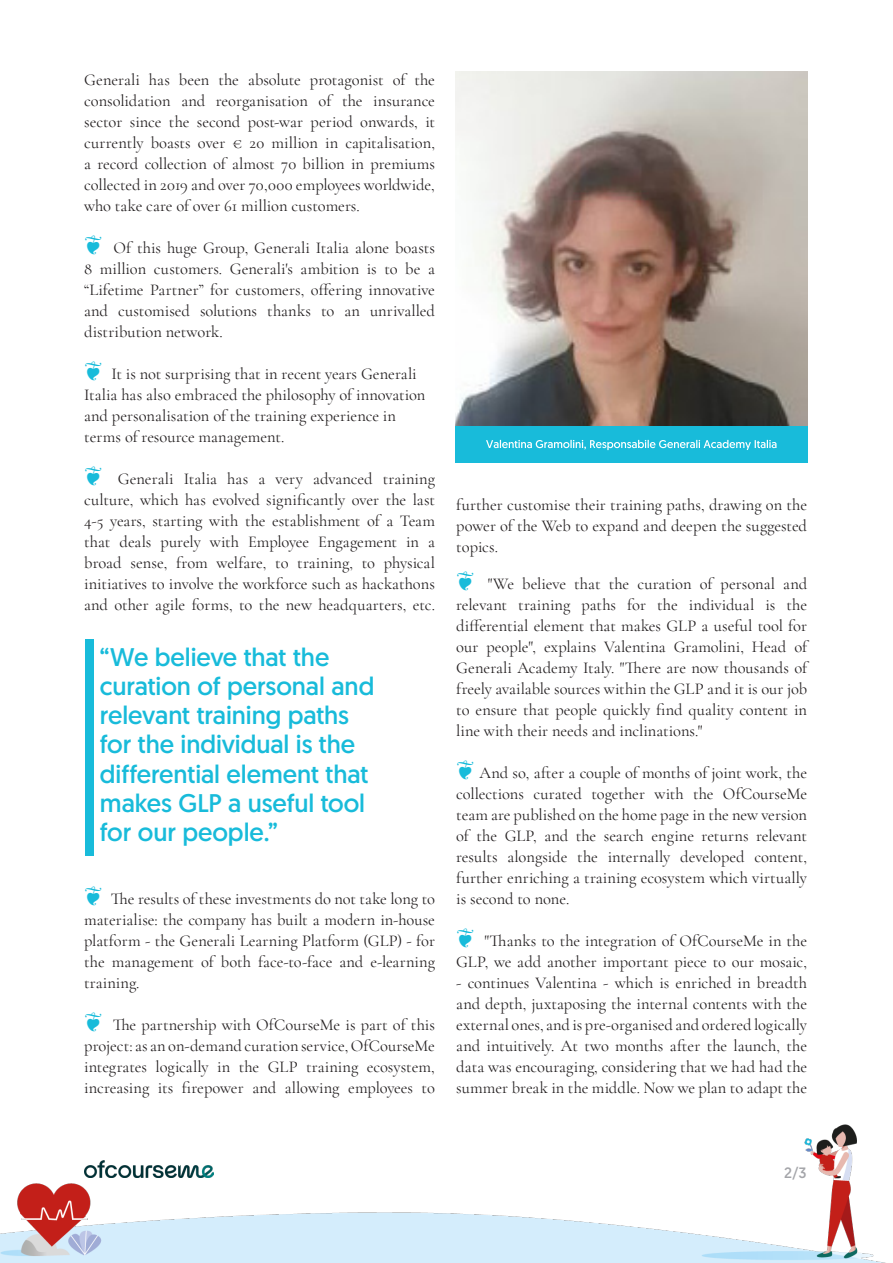
<style>
.page{position:relative;width:893px;height:1263px;background:#fff}
.page>*{position:absolute;margin:0;border:0;box-sizing:border-box;transform-origin:0 0}
.t1{font:25.5px/29.2px "Geomanist";letter-spacing:-.005em;color:#18bbda}
.t2{font:16.5px/21px "Cormorant Garamond";color:#231f20;text-align:justify}
.t3{font:15px "Geomanist";color:#a4a5a9}
.s1{font-weight:700;font-size:25.5px;color:#18bbda}
</style>
<div class="page">
<img style="left:0;top:1124px;width:886px;height:139px">
<div style="left:455px;top:422px;width:353px;height:42px;background:#18bbda"></div>
<svg style="left:486px;top:440px;width:290px;height:10px"></svg>
<div style="left:455px;top:463px;width:353px;height:31px;background:#fff"></div>
<img style="left:455px;top:71px;width:353px;height:354px">
<div style="left:85px;top:639px;width:9px;height:217px;background:#18bbda"></div>
<img style="left:85px;top:1160px;width:128px;height:18px">
<p class="t2" style="left:84px;top:69px;width:352px">Generali has been the absolute protagonist of the consolidation and reorganisation of the insurance sector since the second post-war period onwards, it currently boasts over € 20 million in capitalisation, a record collection of almost 70 billion in premiums collected in 2019 and over 70,000 employees worldwide, who take care of over 61 million customers.</p>
<p class="t2" style="left:84px;top:237px;width:352px"><span class="s1">❦</span> Of this huge Group, Generali Italia alone boasts 8 million customers. Generali's ambition is to be a “Lifetime Partner” for customers, offering innovative and customised solutions thanks to an unrivalled distribution network.</p>
<p class="t2" style="left:84px;top:363px;width:343px;text-align:left"><span class="s1">❦</span> It is not surprising that in recent years Generali Italia has also embraced the philosophy of innovation and personalisation of the training experience in terms of resource management.</p>
<p class="t2" style="left:84px;top:468px;width:352px"><span class="s1">❦</span> Generali Italia has a very advanced training culture, which has evolved significantly over the last 4-5 years, starting with the establishment of a Team that deals purely with Employee Engagement in a broad sense, from welfare, to training, to physical initiatives to involve the workforce such as hackathons and other agile forms, to the new headquarters, etc.</p>
<p class="t1" style="left:100px;top:642px;width:276px">“We believe that the curation of personal and relevant training paths for the individual is the differential element that makes GLP a useful tool for our people.”</p>
<p class="t2" style="left:84px;top:888px;width:352px"><span class="s1">❦</span> The results of these investments do not take long to materialise: the company has built a modern in-house platform - the Generali Learning Platform (GLP) - for the management of both face-to-face and e-learning training.</p>
<p class="t2" style="left:84px;top:1014px;width:352px"><span class="s1">❦</span> The partnership with OfCourseMe is part of this project: as an on-demand curation service, OfCourseMe integrates logically in the GLP training ecosystem, increasing its firepower and allowing employees to</p>
<p class="t2" style="left:456px;top:494px;width:352px">further customise their training paths, drawing on the power of the Web to expand and deepen the suggested topics.</p>
<p class="t2" style="left:456px;top:573px;width:352px"><span class="s1">❦</span> "We believe that the curation of personal and relevant training paths for the individual is the differential element that makes GLP a useful tool for our people", explains Valentina Gramolini, Head of Generali Academy Italy. "There are now thousands of freely available sources within the GLP and it is our job to ensure that people quickly find quality content in line with their needs and inclinations."</p>
<p class="t2" style="left:456px;top:762px;width:352px"><span class="s1">❦</span> And so, after a couple of months of joint work, the collections curated together with the OfCourseMe team are published on the home page in the new version of the GLP, and the search engine returns relevant results alongside the internally developed content, further enriching a training ecosystem which virtually is second to none.</p>
<p class="t2" style="left:456px;top:930px;width:352px"><span class="s1">❦</span> "Thanks to the integration of OfCourseMe in the<br>GLP, we add another important piece to our mosaic,</p>
<p class="t2" style="left:456px;top:972px;width:352px">- continues Valentina - which is enriched in breadth and depth, juxtaposing the internal contents with the external ones, and is pre-organised and ordered logically and intuitively. At two months after the launch, the data was encouraging, considering that we had had the summer break in the middle. Now we plan to adapt the</p>
<p class="t3" style="left:784px;top:1162px;width:24px">2/3</p>
</div>
